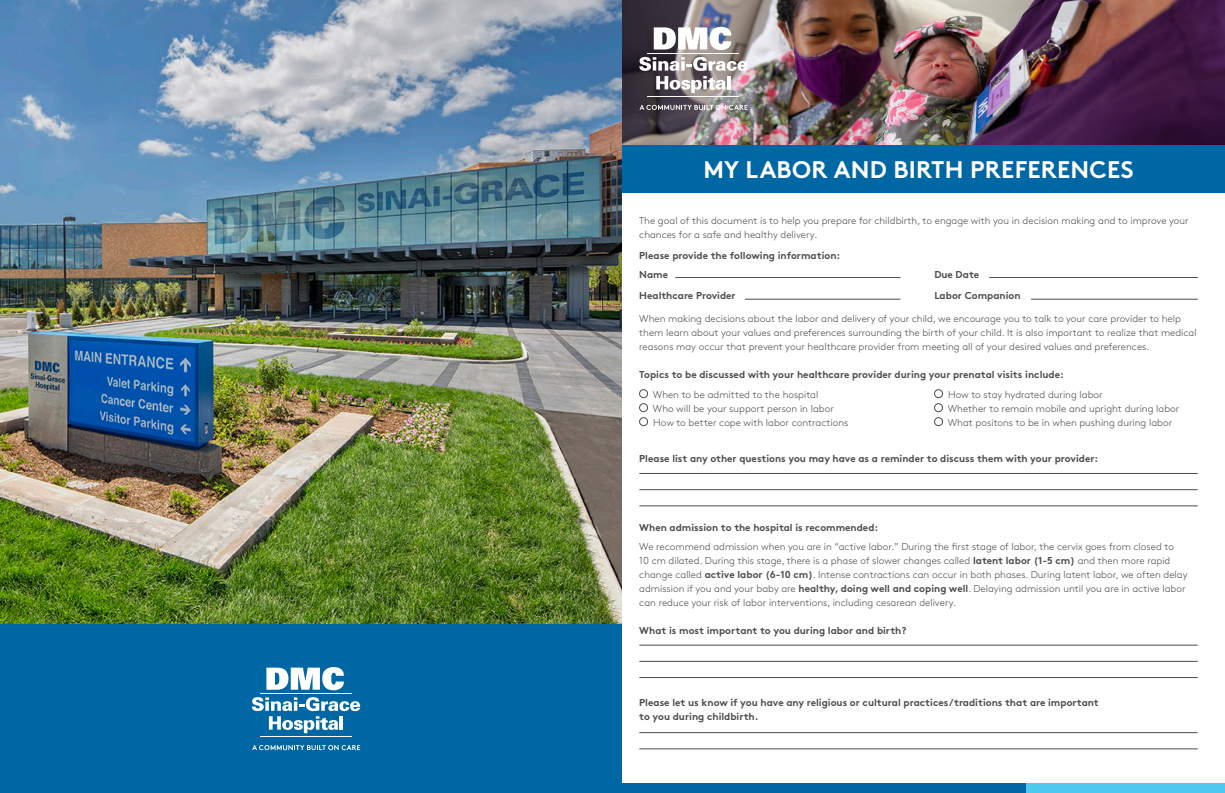
<style>
.page{position:relative;width:1225px;height:793px;background:#fff}
.page>*{position:absolute;margin:0;border:0;box-sizing:border-box;transform-origin:0 0}
.t1{font:700 24px "Brown Pro";letter-spacing:.01em;color:#fff}
.t2{font:300 10px/14px "Brown Pro";color:#4b4c4d}
.t3{font:700 10px/14px "Brown Pro";color:#4b4c4d}
.s1{font-weight:700}
</style>
<div class="page">
<img style="left:621px;top:0;width:603px;height:145px">
<hr style="left:639px;top:645px;width:558px;height:1px;background:#4b4c4d">
<hr style="left:639px;top:661px;width:558px;height:1px;background:#4b4c4d">
<hr style="left:639px;top:677px;width:558px;height:1px;background:#4b4c4d">
<hr style="left:639px;top:473px;width:558px;height:1px;background:#4b4c4d">
<hr style="left:639px;top:489px;width:558px;height:1px;background:#4b4c4d">
<hr style="left:639px;top:505px;width:558px;height:1px;background:#4b4c4d">
<hr style="left:639px;top:732px;width:558px;height:1px;background:#4b4c4d">
<hr style="left:639px;top:748px;width:558px;height:1px;background:#4b4c4d">
<hr style="left:744px;top:299px;width:156px;height:1px;background:#4b4c4d">
<hr style="left:1030px;top:299px;width:167px;height:1px;background:#4b4c4d">
<hr style="left:988px;top:277px;width:209px;height:1px;background:#4b4c4d">
<hr style="left:675px;top:277px;width:225px;height:1px;background:#4b4c4d">
<div style="left:603px;top:783px;width:424px;height:10px;background:#0067a5"></div>
<div style="left:1025px;top:783px;width:199px;height:10px;background:#4dc8ee"></div>
<div style="left:603px;top:145px;width:621px;height:47px;background:#0067a5"></div>
<div style="left:0;top:0;width:621px;height:793px;background:#0067a5"></div>
<svg style="left:639px;top:57px;width:108px;height:36px"></svg>
<svg style="left:726px;top:76px;width:4px;height:13px"></svg>
<hr style="left:647px;top:53px;width:91px;height:1px;background:#fff">
<hr style="left:647px;top:96px;width:91px;height:1px;background:#fff">
<svg style="left:653px;top:27px;width:78px;height:23px"></svg>
<svg style="left:639px;top:105px;width:108px;height:5px"></svg>
<div style="left:639px;top:389px;width:8px;height:9px;border:1px solid #4b4c4d;border-radius:50%"></div>
<div style="left:639px;top:403px;width:8px;height:9px;border:1px solid #4b4c4d;border-radius:50%"></div>
<div style="left:639px;top:417px;width:8px;height:9px;border:1px solid #4b4c4d;border-radius:50%"></div>
<div style="left:934px;top:389px;width:8px;height:9px;border:1px solid #4b4c4d;border-radius:50%"></div>
<div style="left:934px;top:403px;width:8px;height:9px;border:1px solid #4b4c4d;border-radius:50%"></div>
<div style="left:934px;top:417px;width:8px;height:9px;border:1px solid #4b4c4d;border-radius:50%"></div>
<img style="left:0;top:0;width:621px;height:623px">
<svg style="left:252px;top:697px;width:108px;height:36px"></svg>
<hr style="left:339px;top:716px;width:4px;height:13px;background:#fff">
<hr style="left:260px;top:693px;width:91px;height:1px;background:#fff">
<hr style="left:260px;top:736px;width:91px;height:1px;background:#fff">
<svg style="left:266px;top:667px;width:78px;height:23px"></svg>
<svg style="left:252px;top:745px;width:108px;height:5px"></svg>
<h1 class="t1" style="left:703px;top:150px;width:431px">MY LABOR AND BIRTH PREFERENCES</h1>
<p class="t2" style="left:639px;top:212px;width:551px">The goal of this document is to help you prepare for childbirth, to engage with you in decision making and to improve your chances for a safe and healthy delivery.</p>
<h2 class="t3" style="left:639px;top:247px;width:202px">Please provide the following information:</h2>
<p class="t3" style="left:639px;top:267px;width:30px">Name</p>
<p class="t3" style="left:934px;top:267px;width:46px">Due Date</p>
<p class="t3" style="left:639px;top:287px;width:98px">Healthcare Provider</p>
<p class="t3" style="left:934px;top:287px;width:88px">Labor Companion</p>
<p class="t2" style="left:639px;top:311px;width:558px">When making decisions about the labor and delivery of your child, we encourage you to talk to your care provider to help them learn about your values and preferences surrounding the birth of your child. It is also important to realize that medical reasons may occur that prevent your healthcare provider from meeting all of your desired values and preferences.</p>
<h2 class="t3" style="left:639px;top:367px;width:426px">Topics to be discussed with your healthcare provider during your prenatal visits include:</h2>
<p class="t2" style="left:652px;top:387px;width:197px">When to be admitted to the hospital<br>Who will be your support person in labor<br>How to better cope with labor contractions</p>
<p class="t2" style="left:947px;top:387px;width:233px">How to stay hydrated during labor<br>Whether to remain mobile and upright during labor<br>What positons to be in when pushing during labor</p>
<h2 class="t3" style="left:639px;top:450px;width:460px">Please list any other questions you may have as a reminder to discuss them with your provider:</h2>
<h2 class="t3" style="left:639px;top:520px;width:240px">When admission to the hospital is recommended:</h2>
<p class="t2" style="left:639px;top:539px;width:549px">We recommend admission when you are in “active labor.” During the first stage of labor, the cervix goes from closed to<br>10 cm dilated. During this stage, there is a phase of slower changes called <span class="s1">latent labor (1-5 cm)</span> and then more rapid change called <span class="s1">active labor (6-10 cm)</span>. Intense contractions can occur in both phases. During latent labor, we often delay admission if you and your baby are <span class="s1">healthy, doing well and coping well</span>. Delaying admission until you are in active labor can reduce your risk of labor interventions, including cesarean delivery.</p>
<h2 class="t3" style="left:639px;top:622px;width:268px">What is most important to you during labor and birth?</h2>
<p class="t3" style="left:639px;top:694px;width:461px">Please let us know if you have any religious or cultural practices/traditions that are important to you during childbirth.</p>
</div>
